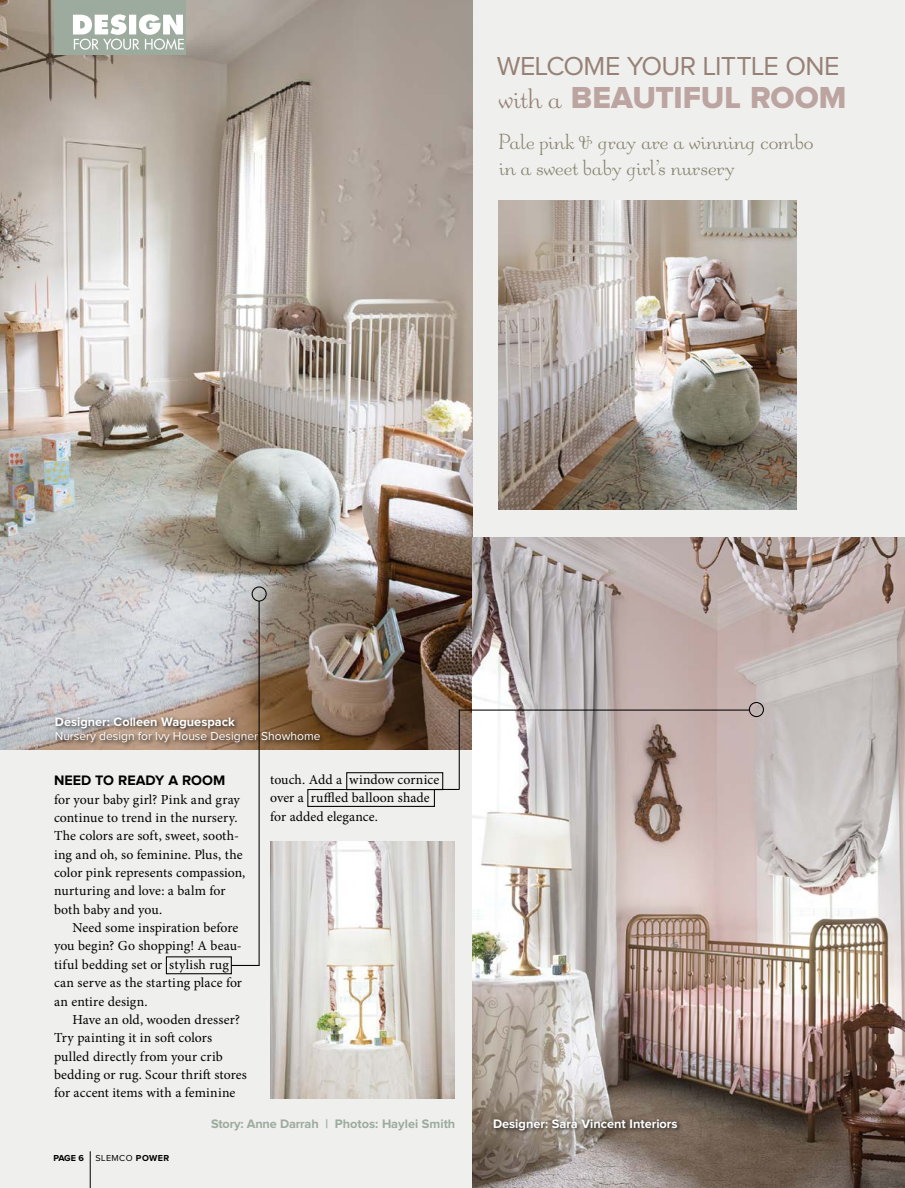
<style>
.page{position:relative;width:905px;height:1188px;background:#fff}
.page>*{position:absolute;margin:0;border:0;box-sizing:border-box;transform-origin:0 0}
.t1{font:31.5px "Proxima Nova Extrabld";color:#bca4a0}
.t2{font:27px "Proxima Nova";letter-spacing:-.025em;color:#978176}
.t3{font:21px/25.5px "OPTI Announcement";letter-spacing:-.005em;color:#898472}
.t4{font:700 14.25px "Proxima Nova";color:#000}
.t5{font:13.8px/18.3px "Minion Pro";letter-spacing:.01em;color:#000}
.t6{font:700 12.75px "Proxima Nova";color:#fff}
.t7{font:700 12.75px "Proxima Nova";color:#9cab9e}
.t8{font:12px "Proxima Nova";color:#fff}
.t9{font:9px "Proxima Nova";letter-spacing:.05em;color:#000}
.t10{font:700 9px "Proxima Nova";color:#000}
.s1{font-family:"OPTI Announcement";font-size:27px;color:#978176}
.s2{font-weight:700}
</style>
<div class="page">
<div style="left:0;top:0;width:904px;height:1188px;background:#eff0ed"></div>
<img style="left:0;top:0;width:472px;height:750px">
<div style="left:54px;top:0;width:132px;height:54px;background:#9cab9e"></div>
<svg style="left:73px;top:14px;width:111px;height:36px"></svg>
<img style="left:472px;top:538px;width:432px;height:650px">
<img style="left:270px;top:841px;width:184px;height:257px">
<img style="left:498px;top:201px;width:298px;height:308px">
<div style="left:491px;top:1117px;width:191px;height:19px;background:#000;opacity:.75"></div>
<svg style="left:232px;top:965px;width:27px;height:1px"></svg>
<hr style="left:459px;top:710px;width:290px;height:1px;background:#000">
<svg style="left:443px;top:789px;width:16px;height:1px"></svg>
<hr style="left:258px;top:601px;width:1px;height:364px;background:#000">
<hr style="left:458px;top:710px;width:2px;height:79px;background:#000">
<div style="left:251px;top:586px;width:16px;height:16px;border:1px solid #000;border-radius:50%"></div>
<div style="left:748px;top:702px;width:16px;height:15px;border:1px solid #000;border-radius:50%"></div>
<div style="left:166px;top:956px;width:66px;height:18px;border:1px solid #000"></div>
<div style="left:307px;top:789px;width:128px;height:18px;border:1px solid #000"></div>
<div style="left:346px;top:772px;width:97px;height:18px;border:1px solid #000"></div>
<div style="left:53px;top:715px;width:272px;height:33px;background:#000;opacity:.75"></div>
<hr style="left:90px;top:1151px;width:1px;height:37px;background:#000">
<h2 class="t2" style="left:496px;top:53px;width:344px">WELCOME YOUR LITTLE ONE</h2>
<h1 class="t1" style="left:496px;top:83px;width:351px"><span class="s1">with a</span> BEAUTIFUL ROOM</h1>
<h3 class="t3" style="left:498px;top:130px;width:316px">Pale pink &amp; gray are a winning combo in a sweet baby girl’s nursery</h3>
<p class="t6" style="left:55px;top:715px;width:182px">Designer: Colleen Waguespack</p>
<p class="t8" style="left:55px;top:730px;width:267px">Nursery design for Ivy House Designer Showhome</p>
<p class="t4" style="left:54px;top:774px;width:173px">NEED TO READY A ROOM</p>
<p class="t5" style="left:54px;top:790px;width:193px">for your baby girl? Pink and gray continue to trend in the nursery.<br>The colors are soft, sweet, sooth&shy;ing and oh, so feminine. Plus, the color pink represents compassion, nurturing and love: a balm for both baby and you.</p>
<p class="t5" style="left:54px;top:919px;width:189px;text-indent:18px">Need some inspiration before you begin? Go shopping! A beau&shy;tiful bedding set or stylish rug can serve as the starting place for an entire design.</p>
<p class="t5" style="left:54px;top:1010px;width:194px;text-indent:18px">Have an old, wooden dresser?<br>Try painting it in soft colors pulled directly from your crib bedding or rug. Scour thrift stores for accent items with a feminine</p>
<p class="t5" style="left:270px;top:770px;width:170px">touch. Add a window cornice over a ruffled balloon shade for added elegance.</p>
<p class="t10" style="left:53px;top:1154px;width:32px">PAGE 6</p>
<p class="t9" style="left:95px;top:1154px;width:75px">SLEMCO <span class="s2">POWER</span></p>
<p class="t7" style="left:211px;top:1118px;width:245px">Story: Anne Darrah | Photos: Haylei Smith</p>
<p class="t6" style="left:493px;top:1118px;width:186px">Designer: Sara Vincent Interiors</p>
</div>
